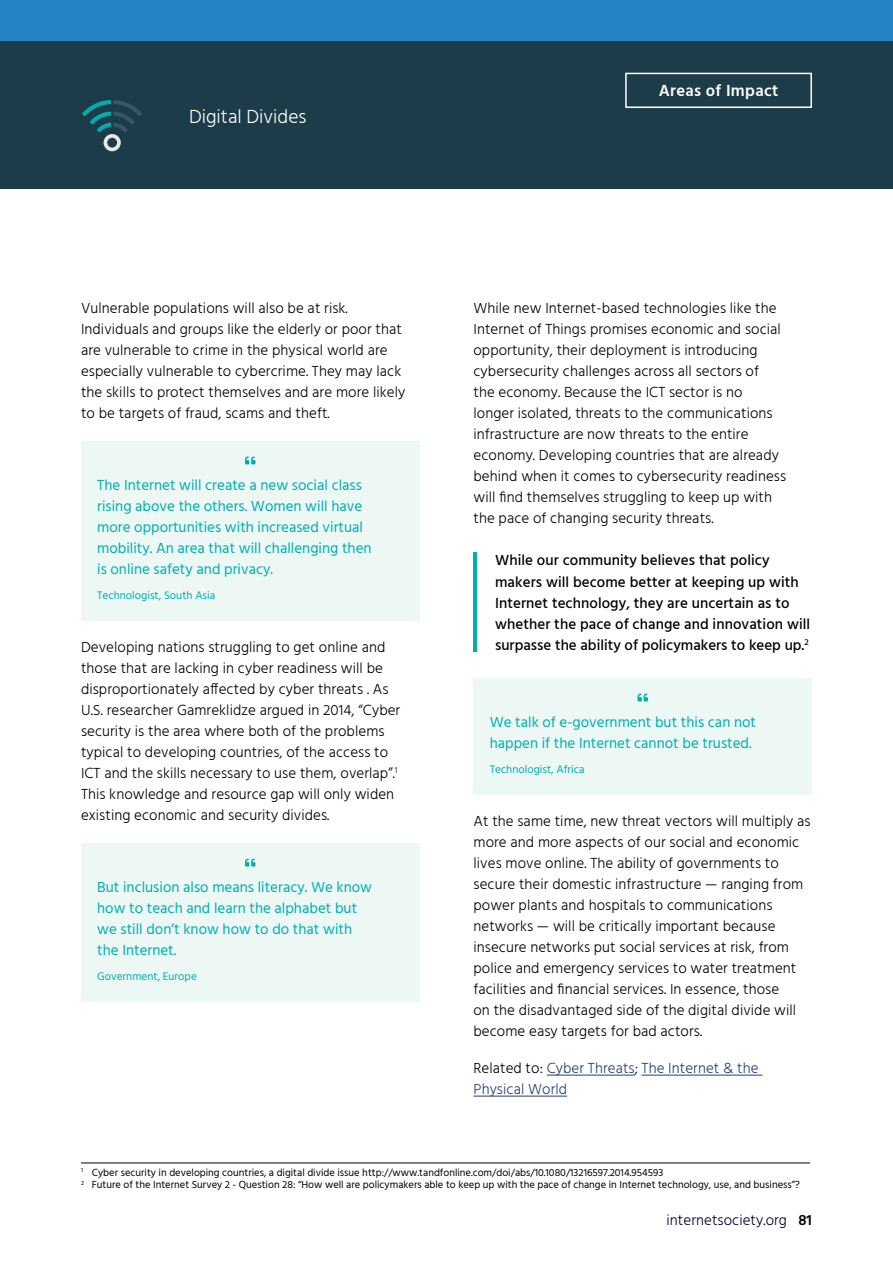
<style>
.page{position:relative;width:893px;height:1263px;background:#fff}
.page>*{position:absolute;margin:0;border:0;box-sizing:border-box;transform-origin:0 0}
.t1{font:300 19.5px "Hind";color:#fff}
.t2{font:600 16.5px "Hind";letter-spacing:.02em;color:#fff}
.t3{font:300 15px/21px "Hind";letter-spacing:.005em;color:#000}
.t4{font:15px/21px "Hind";color:#00aeb1}
.t5{font:500 15px/21px "Hind";letter-spacing:.005em;color:#000}
.t6{font:300 15px/21px "Hind";letter-spacing:.005em;color:#233e74}
.t7{font:300 15px "Hind";letter-spacing:.005em;color:#000035}
.t8{font:11.25px "Hind";color:#00aeb1}
.t9{font:10.5px/12.6px "Hind";color:#000}
.s1{color:#000}
.s2{font-weight:600;color:#000}
</style>
<div class="page">
<div style="left:0;top:40px;width:893px;height:149px;background:#1d3c4a"></div>
<div style="left:0;top:0;width:893px;height:40px;background:#2484c6"></div>
<div style="left:625px;top:73px;width:187px;height:35px;border:2px solid #fff"></div>
<svg style="left:82px;top:100px;width:60px;height:51px"></svg>
<div style="left:81px;top:441px;width:338px;height:40px;background:#edf7f3"></div>
<div style="left:81px;top:474px;width:338px;height:108px;background:#edf7f3"></div>
<div style="left:81px;top:573px;width:338px;height:48px;background:#edf7f3"></div>
<div style="left:81px;top:843px;width:338px;height:40px;background:#edf7f3"></div>
<div style="left:81px;top:876px;width:338px;height:87px;background:#edf7f3"></div>
<div style="left:81px;top:954px;width:338px;height:48px;background:#edf7f3"></div>
<svg style="left:245px;top:456px;width:10px;height:8px"></svg>
<svg style="left:245px;top:859px;width:10px;height:7px"></svg>
<hr style="left:81px;top:1163px;width:729px;height:1px;background:#000">
<hr style="left:473px;top:553px;width:4px;height:99px;background:#00aeb1">
<div style="left:473px;top:678px;width:339px;height:40px;background:#edf7f3"></div>
<div style="left:473px;top:711px;width:339px;height:45px;background:#edf7f3"></div>
<div style="left:473px;top:747px;width:339px;height:48px;background:#edf7f3"></div>
<hr style="left:547px;top:1075px;width:88px;height:1px;background:#233e74">
<hr style="left:642px;top:1075px;width:120px;height:1px;background:#233e74">
<hr style="left:473px;top:1096px;width:94px;height:1px;background:#233e74">
<svg style="left:637px;top:693px;width:11px;height:8px"></svg>
<h1 class="t1" style="left:189px;top:103px;width:119px">Digital Divides</h1>
<p class="t2" style="left:659px;top:79px;width:121px">Areas of Impact</p>
<p class="t3" style="left:81px;top:298px;width:326px">Vulnerable populations will also be at risk.<br>Individuals and groups like the elderly or poor that are vulnerable to crime in the physical world are especially vulnerable to cybercrime. They may lack the skills to protect themselves and are more likely to be targets of fraud, scams and theft.</p>
<p class="t4" style="left:97px;top:475px;width:276px">The Internet will create a new social class rising above the others. Women will have more opportunities with increased virtual mobility. An area that will challenging then is online safety and privacy.</p>
<p class="t8" style="left:97px;top:587px;width:120px">Technologist, South Asia</p>
<p class="t3" style="left:81px;top:637px;width:321px">Developing nations struggling to get online and those that are lacking in cyber readiness will be disproportionately affected by cyber threats . As U.S. researcher Gamreklidze argued in 2014, “Cyber security is the area where both of the problems typical to developing countries, of the access to ICT and the skills necessary to use them, overlap”.<sup>1<br></sup>This knowledge and resource gap will only widen existing economic and security divides.</p>
<p class="t4" style="left:97px;top:878px;width:276px">But inclusion also means literacy. We know how to teach and learn the alphabet but we still don’t know how to do that with the Internet.</p>
<p class="t8" style="left:97px;top:968px;width:101px">Government, Europe</p>
<p class="t3" style="left:473px;top:298px;width:314px">While new Internet-based technologies like the Internet of Things promises economic and social opportunity, their deployment is introducing cybersecurity challenges across all sectors of<br>the economy. Because the ICT sector is no longer isolated, threats to the communications infrastructure are now threats to the entire economy. Developing countries that are already behind when it comes to cybersecurity readiness will find themselves struggling to keep up with the pace of changing security threats.</p>
<p class="t5" style="left:495px;top:551px;width:317px">While our community believes that policy makers will become better at keeping up with Internet technology, they are uncertain as to whether the pace of change and innovation will surpasse the ability of policymakers to keep up.<sup>2</sup></p>
<p class="t4" style="left:490px;top:712px;width:268px">We talk of e-government but this can not happen if the Internet cannot be trusted.</p>
<p class="t8" style="left:490px;top:761px;width:96px">Technologist, Africa</p>
<p class="t3" style="left:473px;top:811px;width:339px">At the same time, new threat vectors will multiply as more and more aspects of our social and economic lives move online. The ability of governments to secure their domestic infrastructure — ranging from power plants and hospitals to communications networks — will be critically important because insecure networks put social services at risk, from police and emergency services to water treatment facilities and financial services. In essence, those<br>on the disadvantaged side of the digital divide will become easy targets for bad actors.</p>
<p class="t6" style="left:473px;top:1058px;width:287px"><span class="s1">Related to:</span> Cyber Threats<span class="s1">;</span> The Internet &amp; the<br>Physical World</p>
<p class="t9" style="left:81px;top:1166px;width:720px"><sup>1</sup> Cyber security in developing countries, a digital divide issue http://www.tandfonline.com/doi/abs/10.1080/13216597.2014.954593<br><sup>2</sup> Future of the Internet Survey 2 - Question 28: “How well are policymakers able to keep up with the pace of change in Internet technology, use, and business”?</p>
<p class="t7" style="left:667px;top:1210px;width:147px">internetsociety.org <span class="s2">81</span></p>
</div>
